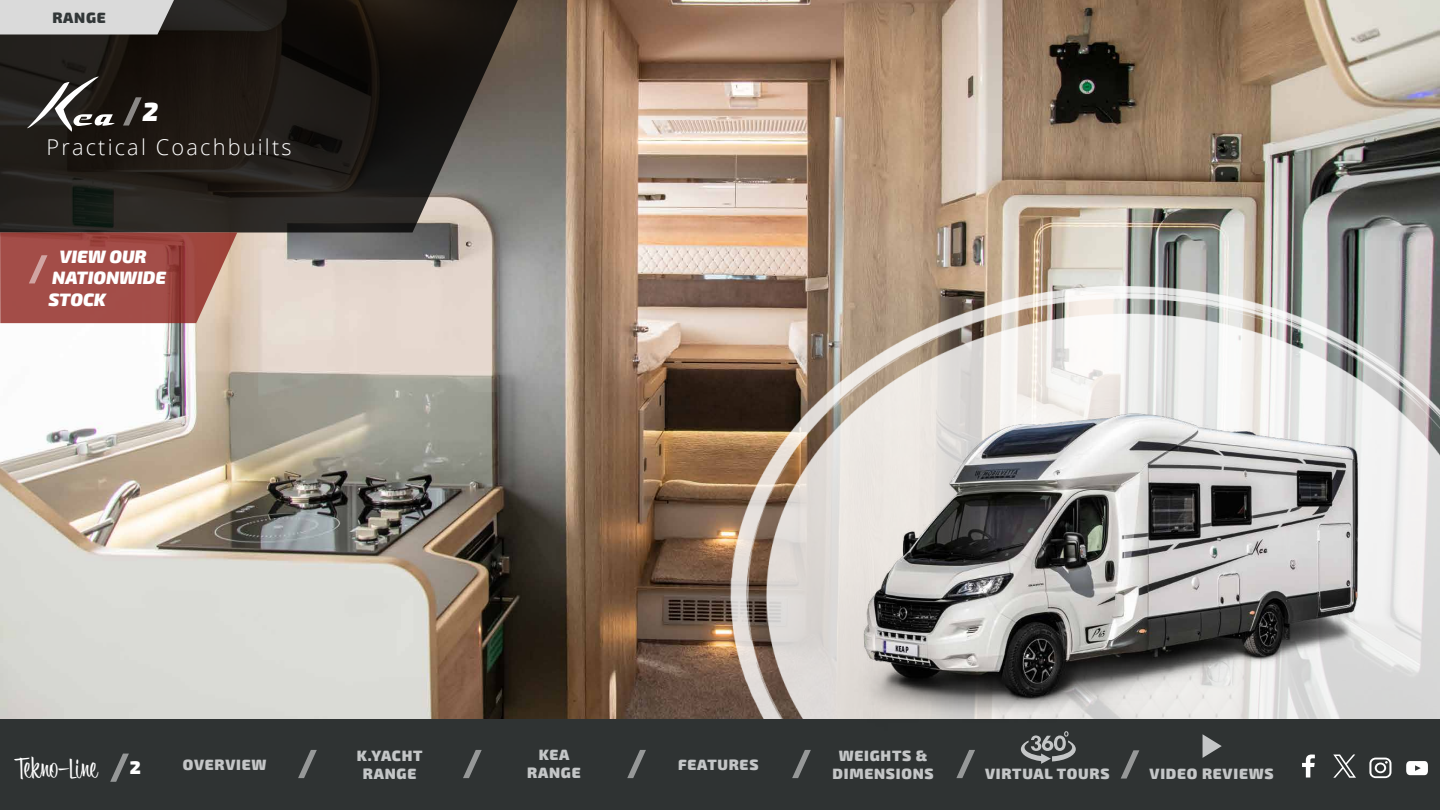
<style>
.page{position:relative;width:1440px;height:810px;background:#fff}
.page>*{position:absolute;margin:0;border:0;box-sizing:border-box;transform-origin:0 0}
.t1{font:29.55px "Bounce Script";color:#fff}
.t2{font:italic 900 26.25px "Exo 2";color:#fff}
.t3{font:300 21.75px "Open Sans";letter-spacing:.1em;color:#fff}
.t4{font:italic 900 18px/21.6px "Exo 2";color:#fff}
.t5{font:900 15px/18px "Exo 2";letter-spacing:.05em;color:#c4c6c7;text-align:center}
.t6{font:900 15px "Exo 2";letter-spacing:.05em;color:#323738}
.s1{font-family:"Exo 2";font-weight:900;font-size:18.38px}
</style>
<div class="page">
<div style="left:0;top:718px;width:1440px;height:92px;background:#2f3333"></div>
<svg style="left:110px;top:754px;width:19px;height:28px"></svg>
<svg style="left:1406px;top:761px;width:22px;height:14px"></svg>
<svg style="left:1369px;top:758px;width:22px;height:20px"></svg>
<svg style="left:1302px;top:755px;width:13px;height:23px"></svg>
<svg style="left:1333px;top:755px;width:23px;height:23px"></svg>
<svg style="left:1021px;top:733px;width:55px;height:31px"></svg>
<svg style="left:1203px;top:734px;width:19px;height:24px"></svg>
<svg style="left:298px;top:750px;width:19px;height:28px"></svg>
<svg style="left:463px;top:750px;width:19px;height:28px"></svg>
<svg style="left:627px;top:750px;width:19px;height:28px"></svg>
<svg style="left:792px;top:750px;width:19px;height:28px"></svg>
<svg style="left:1121px;top:750px;width:18px;height:29px"></svg>
<svg style="left:956px;top:750px;width:19px;height:28px"></svg>
<img style="left:0;top:0;width:1440px;height:719px">
<img style="left:622px;top:286px;width:818px;height:432px">
<svg style="left:0;top:0;width:518px;height:232px;background:#282420"></svg>
<svg style="left:27px;top:77px;width:88px;height:55px;background:#4a4743"></svg>
<img style="left:816px;top:378px;width:624px;height:355px">
<div style="left:0;top:0;width:174px;height:34px;background:#dadada"></div>
<svg style="left:123px;top:97px;width:19px;height:29px"></svg>
<svg style="left:0;top:233px;width:237px;height:90px;background:#a5554e"></svg>
<p class="t6" style="left:52px;top:8px;width:55px">RANGE</p>
<h2 class="t2" style="left:143px;top:96px;width:17px">2</h2>
<h3 class="t3" style="left:46px;top:132px;width:247px">Practical Coachbuilts</h3>
<p class="t4" style="left:48px;top:246px;width:119px;text-indent:11px">VIEW OUR<br>NATIONWIDE<br>STOCK</p>
<h1 class="t1" style="left:15px;top:751px;width:127px">Tekno-Line <span class="s1">2</span></h1>
<p class="t5" style="left:183px;top:756px;width:85px">OVERVIEW</p>
<p class="t5" style="left:357px;top:747px;width:67px">K.YACHT<br>RANGE</p>
<p class="t5" style="left:527px;top:746px;width:55px">KEA<br>RANGE</p>
<p class="t5" style="left:678px;top:756px;width:82px">FEATURES</p>
<p class="t5" style="left:833px;top:747px;width:103px">WEIGHTS &amp;<br>DIMENSIONS</p>
<p class="t5" style="left:985px;top:765px;width:126px">VIRTUAL TOURS</p>
<p class="t5" style="left:1150px;top:765px;width:126px">VIDEO REVIEWS</p>
</div>
